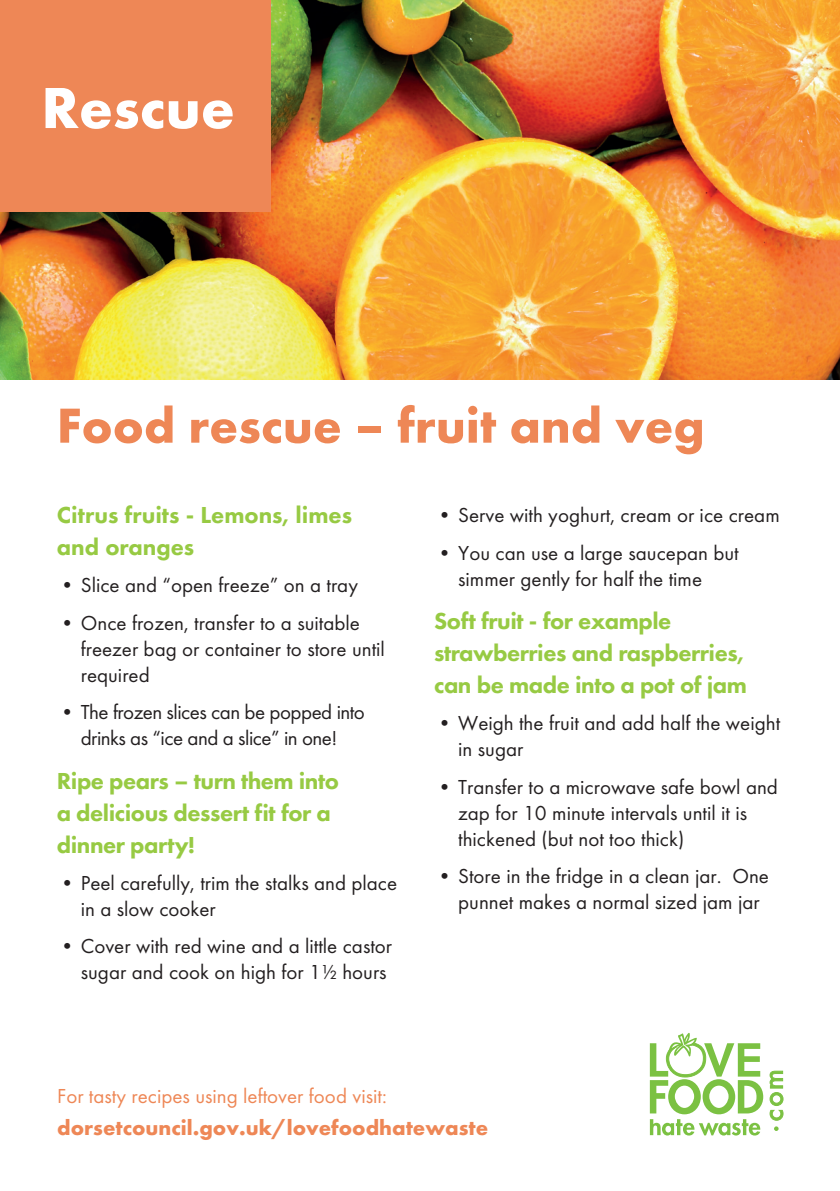
<style>
.page{position:relative;width:840px;height:1191px;background:#fff}
.page>*{position:absolute;margin:0;border:0;box-sizing:border-box;transform-origin:0 0}
.t1{font:700 60px "Futura PT";color:#fff}
.t2{font:700 51px "Futura PT";color:#ee8756}
.t3{font:800 24px/32px "Futura PT";letter-spacing:-.02em;color:#97ca43}
.t4{font:800 24px/32px "Futura PT";color:#97ca43}
.t5{font:700 22px "Futura PT";color:#ee8756}
.t6{font:21px/26px "Futura PT";color:#231f20}
.t7{font:21px/26px "Futura PT";letter-spacing:-.025em;color:#231f20;text-align:center}
.t8{font:21px "Futura PT";color:#ee8756}
</style>
<div class="page">
<img style="left:0;top:0;width:839px;height:380px">
<div style="left:0;top:0;width:270px;height:212px;background:#ee8756"></div>
<svg style="left:649px;top:1033px;width:113px;height:102px"></svg>
<svg style="left:774px;top:1126px;width:4px;height:5px"></svg>
<svg style="left:769px;top:1070px;width:13px;height:50px"></svg>
<h1 class="t1" style="left:41px;top:69px;width:195px">Rescue</h1>
<h2 class="t2" style="left:57px;top:393px;width:649px">Food rescue – fruit and veg</h2>
<p class="t4" style="left:57px;top:498px;width:297px">Citrus fruits - Lemons, limes and oranges</p>
<p class="t6" style="left:57px;top:572px;width:302px">•Slice and “open freeze” on a tray</p>
<p class="t6" style="left:81px;top:609px;width:305px;text-indent:-24px">•Once frozen, transfer to a suitable freezer bag or container to store until required</p>
<p class="t7" style="left:57px;top:699px;width:309px">• The frozen slices can be popped into drinks as “ice and a slice” in one!</p>
<p class="t3" style="left:57px;top:764px;width:283px">Ripe pears – turn them into a delicious dessert fit for a dinner party!</p>
<p class="t6" style="left:81px;top:869px;width:318px;text-indent:-24px">•Peel carefully, trim the stalks and place in a slow cooker</p>
<p class="t6" style="left:57px;top:933px;width:337px;text-align:right">•Cover with red wine and a little castor sugar and cook on high for 1½ hours</p>
<p class="t6" style="left:434px;top:502px;width:347px">•Serve with yoghurt, cream or ice cream</p>
<p class="t6" style="left:434px;top:539px;width:306px;text-align:center">•You can use a large saucepan but simmer gently for half the time</p>
<p class="t3" style="left:434px;top:604px;width:314px">Soft fruit - for example strawberries and raspberries, can be made into a pot of jam</p>
<p class="t6" style="left:458px;top:710px;width:323px;text-indent:-24px">•Weigh the fruit and add half the weight in sugar</p>
<p class="t6" style="left:458px;top:773px;width:321px;text-indent:-24px">•Transfer to a microwave safe bowl and zap for 10 minute intervals until it is thickened (but not too thick)</p>
<p class="t6" style="left:458px;top:863px;width:312px;text-indent:-24px">•Store in the fridge in a clean jar. One punnet makes a normal sized jam jar</p>
<p class="t8" style="left:57px;top:1084px;width:331px">For tasty recipes using leftover food visit:</p>
<p class="t5" style="left:57px;top:1113px;width:432px">dorsetcouncil.gov.uk/lovefoodhatewaste</p>
</div>
